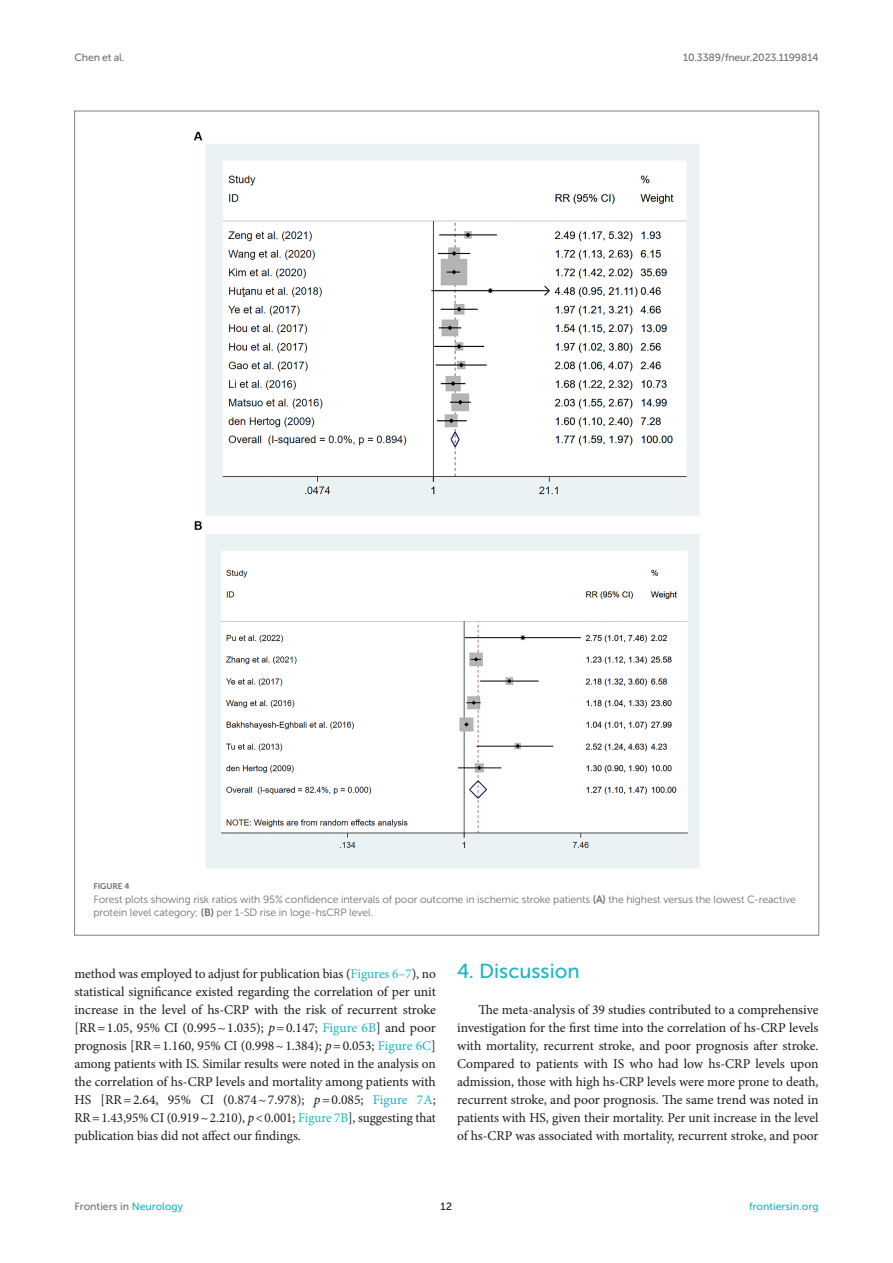
<style>
.page{position:relative;width:893px;height:1263px;background:#fff}
.page>*{position:absolute;margin:0;border:0;box-sizing:border-box;transform-origin:0 0}
.HEAD_1{font:20.25px "Museo Sans 500";color:#1db5c3}
.TEXT{font:13.5px/18px "Minion Pro";letter-spacing:-.005em;color:#1b1c1b;text-align:justify}
.TEXT_FLUSH{font:13.5px/18px "Minion Pro";letter-spacing:-.005em;color:#1b1c1b;text-align:justify}
.FIG_LEG{font:10.5px/13.5px "Museo Sans 300";letter-spacing:-.01em;color:#706f70}
.t1{font:10.5px "Museo Sans 500";letter-spacing:-.015em;color:#706f70}
.t2{font:10.5px "Museo Sans 500";color:#1db5c3}
.t3{font:10.5px "Museo Sans 500";color:#1b1c1b}
.FIG_HD{font:8.25px "Museo Sans 700";letter-spacing:-.01em;color:#706f70}
.s1{font-family:"Museo Sans 700"}
.s2{color:#1db5c3}
.s3{font-style:italic}
</style>
<div class="page">
<img style="left:194px;top:131px;width:506px;height:738px">
<p class="t1" style="left:74px;top:51px;width:52px">Chen et al.</p>
<p class="t1" style="left:683px;top:51px;width:137px">10.3389/fneur.2023.1199814</p>
<p class="FIG_HD" style="left:94px;top:882px;width:37px">FIGURE 4</p>
<p class="FIG_LEG" style="left:94px;top:892px;width:704px">Forest plots showing risk ratios with 95% confidence intervals of poor outcome in ischemic stroke patients <span class="s1">(A)</span> the highest versus the lowest C-reactive protein level category; <span class="s1">(B)</span> per 1-SD rise in loge-hsCRP level.</p>
<p class="TEXT" style="left:74px;top:965px;width:363px">method was employed to adjust for publication bias (<span class="s2">Figures 6–7</span>), no statistical significance existed regarding the correlation of per unit increase in the level of hs-CRP with the risk of recurrent stroke [RR=1.05, 95% CI (0.995~1.035); <span class="s3">p</span>=0.147; <span class="s2">Figure 6B</span>] and poor prognosis [RR=1.160, 95% CI (0.998~1.384); <span class="s3">p</span>=0.053; <span class="s2">Figure 6C</span>] among patients with IS. Similar results were noted in the analysis on the correlation of hs-CRP levels and mortality among patients with HS [RR=2.64, 95% CI (0.874~7.978); <span class="s3">p</span>=0.085; <span class="s2">Figure 7A</span>; RR=1.43,95% CI (0.919~2.210), <span class="s3">p</span>&lt;0.001; <span class="s2">Figure 7B</span>], suggesting that publication bias did not affect our findings.</p>
<p class="HEAD_1" style="left:457px;top:960px;width:124px">4. Discussion</p>
<p class="TEXT_FLUSH" style="left:457px;top:1001px;width:363px;text-indent:21px">The meta-analysis of 39 studies contributed to a comprehensive investigation for the first time into the correlation of hs-CRP levels with mortality, recurrent stroke, and poor prognosis after stroke.<br>Compared to patients with IS who had low hs-CRP levels upon admission, those with high hs-CRP levels were more prone to death, recurrent stroke, and poor prognosis. The same trend was noted in patients with HS, given their mortality. Per unit increase in the level of hs-CRP was associated with mortality, recurrent stroke, and poor</p>
<p class="t1" style="left:74px;top:1200px;width:110px">Frontiers in <span class="s2">Neurology</span></p>
<p class="t3" style="left:441px;top:1200px;width:13px">12</p>
<p class="t2" style="left:749px;top:1200px;width:71px">frontiersin.org</p>
</div>
